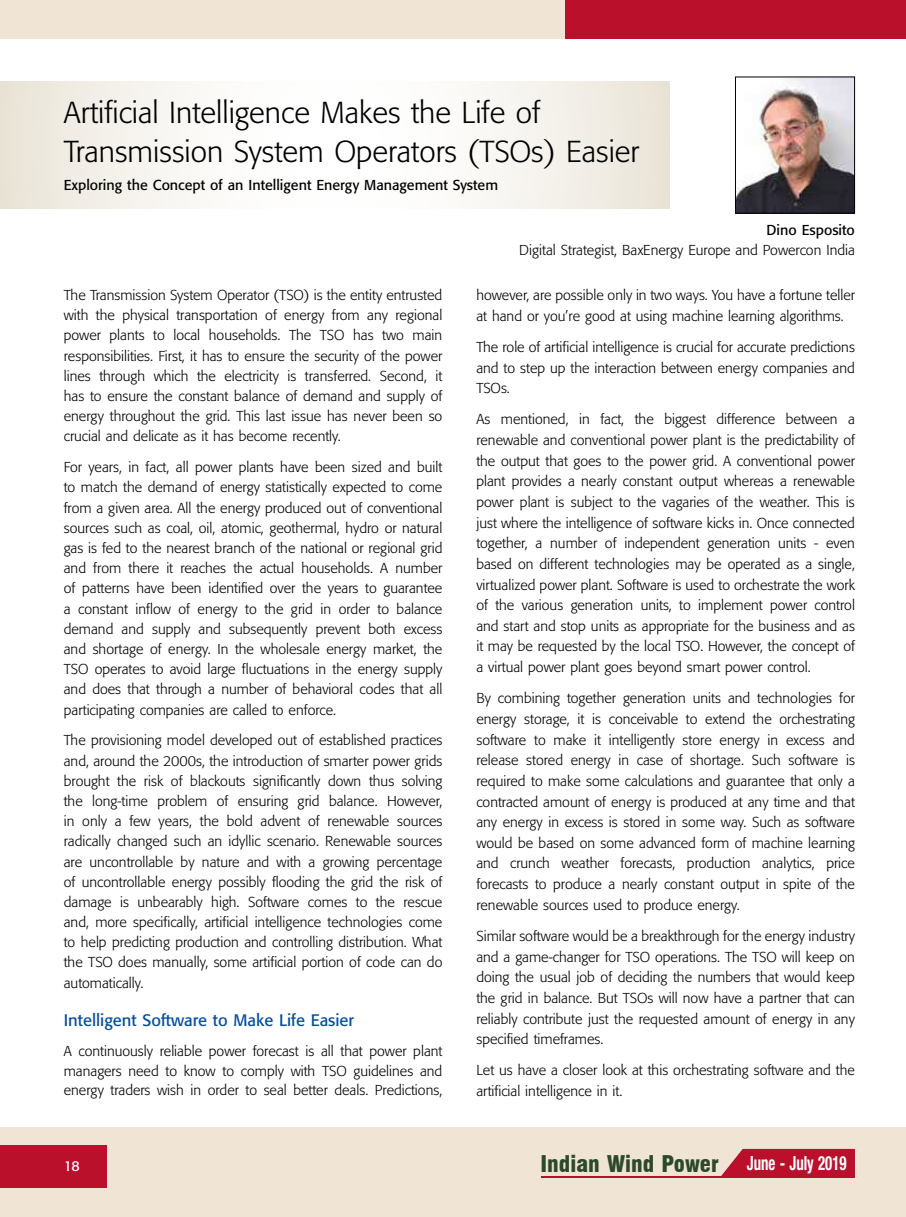
<style>
.page{position:relative;width:906px;height:1217px;background:#fff}
.page>*{position:absolute;margin:0;border:0;box-sizing:border-box;transform-origin:0 0}
.t1{font:300 30px/39px "Formata";color:#000}
.t2{font:900 condensed 22.5px "Swiss 721 BT";color:#2d492c}
.t3{font:16.5px "Formata";color:#034ea2}
.t4{font:300 14.25px/20.2px "Formata";color:#000;text-align:justify}
.t5{font:14.25px "Formata";color:#000}
.t6{font:14.25px "Formata";color:#fff}
.s1{font-family:"Helvetica Neue LT Pro";font-weight:700;font-size:19.5px;color:#fff}
</style>
<div class="page">
<div style="left:0;top:0;width:566px;height:38px;background:#f0e5d5"></div>
<div style="left:0;top:1127px;width:906px;height:89px;background:#f0e5d5"></div>
<div style="left:566px;top:0;width:340px;height:38px;background:#ba102c"></div>
<div style="left:0;top:1144px;width:106px;height:43px;background:#ba102c"></div>
<svg style="left:721px;top:1148px;width:134px;height:28px;background:#c0273e"></svg>
<hr style="left:542px;top:1176px;width:313px;height:1px;background:#ba102c">
<img style="left:737px;top:79px;width:116px;height:132px">
<div style="left:735px;top:77px;width:120px;height:136px;border:1px solid #000"></div>
<svg style="left:0;top:81px;width:669px;height:128px"></svg>
<h1 class="t1" style="left:64px;top:93px;width:577px">Artificial Intelligence Makes the Life of<br>Transmission System Operators (TSOs) Easier</h1>
<p class="t5" style="left:64px;top:176px;width:436px">Exploring the Concept of an Intelligent Energy Management System</p>
<p class="t4" style="left:64px;top:285px;width:380px">The Transmission System Operator (TSO) is the entity entrusted with the physical transportation of energy from any regional power plants to local households. The TSO has two main responsibilities. First, it has to ensure the security of the power lines through which the electricity is transferred. Second, it has to ensure the constant balance of demand and supply of energy throughout the grid. This last issue has never been so crucial and delicate as it has become recently.</p>
<p class="t4" style="left:64px;top:457px;width:380px">For years, in fact, all power plants have been sized and built to match the demand of energy statistically expected to come from a given area. All the energy produced out of conventional sources such as coal, oil, atomic, geothermal, hydro or natural gas is fed to the nearest branch of the national or regional grid and from there it reaches the actual households. A number of patterns have been identified over the years to guarantee a constant inflow of energy to the grid in order to balance demand and supply and subsequently prevent both excess and shortage of energy. In the wholesale energy market, the TSO operates to avoid large fluctuations in the energy supply and does that through a number of behavioral codes that all participating companies are called to enforce.</p>
<p class="t4" style="left:64px;top:730px;width:380px">The provisioning model developed out of established practices and, around the 2000s, the introduction of smarter power grids brought the risk of blackouts significantly down thus solving the long-time problem of ensuring grid balance. However, in only a few years, the bold advent of renewable sources radically changed such an idyllic scenario. Renewable sources are uncontrollable by nature and with a growing percentage of uncontrollable energy possibly flooding the grid the risk of damage is unbearably high. Software comes to the rescue and, more specifically, artificial intelligence technologies come to help predicting production and controlling distribution. What the TSO does manually, some artificial portion of code can do automatically.</p>
<p class="t3" style="left:64px;top:1010px;width:292px">Intelligent Software to Make Life Easier</p>
<p class="t4" style="left:64px;top:1041px;width:380px;line-height:19.5px">A continuously reliable power forecast is all that power plant managers need to know to comply with TSO guidelines and energy traders wish in order to seal better deals. Predictions,</p>
<p class="t5" style="left:766px;top:221px;width:90px">Dino Esposito</p>
<p class="t4" style="left:519px;top:239px;width:337px">Digital Strategist, BaxEnergy Europe and Powercon India</p>
<p class="t4" style="left:476px;top:285px;width:380px">however, are possible only in two ways. You have a fortune teller at hand or you’re good at using machine learning algorithms.</p>
<p class="t4" style="left:476px;top:337px;width:380px">The role of artificial intelligence is crucial for accurate predictions and to step up the interaction between energy companies and TSOs.</p>
<p class="t4" style="left:476px;top:409px;width:380px">As mentioned, in fact, the biggest difference between a renewable and conventional power plant is the predictability of the output that goes to the power grid. A conventional power plant provides a nearly constant output whereas a renewable power plant is subject to the vagaries of the weather. This is just where the intelligence of software kicks in. Once connected together, a number of independent generation units - even based on different technologies may be operated as a single, virtualized power plant. Software is used to orchestrate the work of the various generation units, to implement power control and start and stop units as appropriate for the business and as it may be requested by the local TSO. However, the concept of a virtual power plant goes beyond smart power control.</p>
<p class="t4" style="left:476px;top:688px;width:380px">By combining together generation units and technologies for energy storage, it is conceivable to extend the orchestrating software to make it intelligently store energy in excess and release stored energy in case of shortage. Such software is required to make some calculations and guarantee that only a contracted amount of energy is produced at any time and that any energy in excess is stored in some way. Such as software would be based on some advanced form of machine learning and crunch weather forecasts, production analytics, price forecasts to produce a nearly constant output in spite of the renewable sources used to produce energy.</p>
<p class="t4" style="left:476px;top:925px;width:380px">Similar software would be a breakthrough for the energy industry and a game-changer for TSO operations. The TSO will keep on doing the usual job of deciding the numbers that would keep the grid in balance. But TSOs will now have a partner that can reliably contribute just the requested amount of energy in any specified timeframes.</p>
<p class="t4" style="left:476px;top:1059px;width:380px">Let us have a closer look at this orchestrating software and the artificial intelligence in it.</p>
<p class="t6" style="left:64px;top:1156px;width:18px">18</p>
<h2 class="t2" style="left:540px;top:1149px;width:308px">Indian Wind Power <span class="s1">June - July 2019</span></h2>
</div>
